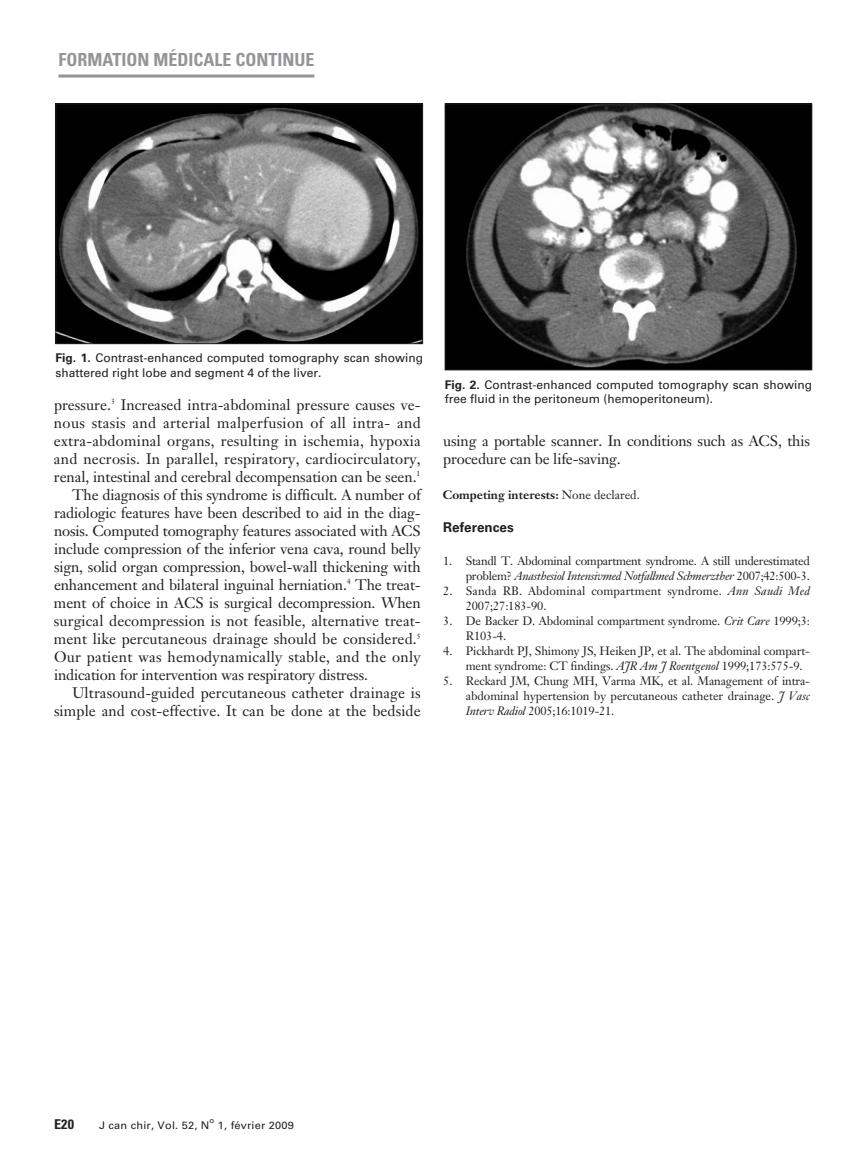
<style>
.page{position:relative;width:864px;height:1175px;background:#fff}
.page>*{position:absolute;margin:0;border:0;box-sizing:border-box;transform-origin:0 0}
.t1{font:700 condensed 18px "Univers";color:#939598}
.t2{font:15px/18px "Janson Text";letter-spacing:-.005em;color:#231f20}
.t3{font:15px "Janson Text";letter-spacing:.015em;color:#231f20}
.t4{font:15px "Janson Text";letter-spacing:.02em;color:#231f20}
.t5{font:700 13.5px "Univers";color:#231f20}
.t6{font:700 condensed 13.5px "Univers";color:#231f20;scale:1.05 1}
.t7{font:12px/15px "Janson Text";letter-spacing:-.01em;color:#231f20}
.t8{font:12px/14.2px "Univers";color:#231f20}
.t9{font:12px/15px "Janson Text";letter-spacing:.015em;color:#231f20}
.t10{font:700 12px "Janson Text";color:#231f20}
.t11{font:10.5px "Univers";letter-spacing:.015em;color:#231f20;scale:1.05 1}
.t12{font:7.5px "Univers";color:#231f20;scale:1.05 1}
.s1{font-weight:700}
.s2{font-weight:400}
.s3{font-style:italic}
</style>
<div class="page">
<hr style="left:58px;top:74px;width:256px;height:3px;background:#939598">
<img style="left:58px;top:106px;width:363px;height:236px">
<div style="left:56px;top:104px;width:367px;height:240px;border:1px solid #231f20"></div>
<img style="left:447px;top:106px;width:363px;height:262px">
<div style="left:445px;top:104px;width:367px;height:266px;border:1px solid #231f20"></div>
<p class="t1" style="left:58px;top:52px;width:257px">FORMATION MÉDICALE CONTINUE</p>
<p class="t8" style="left:56px;top:352px;width:369px"><span class="s1">Fig. 1.</span> Contrast-enhanced computed tomography scan showing shattered right lobe and segment 4 of the liver.</p>
<p class="t2" style="left:54px;top:397px;width:368px">pressure.<sup>3</sup> Increased intra-abdominal pressure causes ve-</p>
<p class="t4" style="left:54px;top:416px;width:368px">nous stasis and arterial malperfusion of all intra- and</p>
<p class="t3" style="left:54px;top:434px;width:368px">extra-abdominal organs, resulting in ischemia, hypoxia</p>
<p class="t3" style="left:54px;top:452px;width:368px">and necrosis. In parallel, respiratory, cardiocirculatory,</p>
<p class="t2" style="left:54px;top:469px;width:368px">renal, intestinal and cerebral decompensation can be seen.<sup>1</sup></p>
<p class="t2" style="left:72px;top:487px;width:350px">The diagnosis of this syndrome is difficult. A number of</p>
<p class="t2" style="left:54px;top:505px;width:368px">radiologic features have been described to aid in the diag-</p>
<p class="t2" style="left:54px;top:523px;width:368px">nosis. Computed tomography features associated with ACS</p>
<p class="t2" style="left:54px;top:541px;width:368px">include compression of the inferior vena cava, round belly</p>
<p class="t2" style="left:54px;top:559px;width:368px">sign, solid organ compression, bowel-wall thickening with</p>
<p class="t2" style="left:54px;top:577px;width:368px">enhancement and bilateral inguinal herniation.<sup>4</sup> The treat-</p>
<p class="t2" style="left:54px;top:595px;width:368px">ment of choice in ACS is surgical decompression. When</p>
<p class="t2" style="left:54px;top:613px;width:368px">surgical decompression is not feasible, alternative treat-</p>
<p class="t2" style="left:54px;top:631px;width:368px">ment like percutaneous drainage should be considered.<sup>5</sup></p>
<p class="t3" style="left:54px;top:650px;width:368px">Our patient was hemodynamically stable, and the only</p>
<p class="t2" style="left:54px;top:667px;width:315px">indication for intervention was respiratory distress.</p>
<p class="t2" style="left:72px;top:685px;width:350px">Ultrasound-guided percutaneous catheter drainage is</p>
<p class="t2" style="left:54px;top:703px;width:368px">simple and cost-effective. It can be done at the bedside</p>
<p class="t8" style="left:445px;top:378px;width:369px"><span class="s1">Fig. 2.</span> Contrast-enhanced computed tomography scan showing free fluid in the peritoneum (hemoperitoneum).</p>
<p class="t2" style="left:443px;top:433px;width:368px">using a portable scanner. In conditions such as ACS, this procedure can be life-saving.</p>
<p class="t10" style="left:443px;top:490px;width:199px">Competing interests: <span class="s2">None declared.</span></p>
<p class="t5" style="left:443px;top:522px;width:72px">References</p>
<p class="t7" style="left:443px;top:554px;width:368px;text-align:right">1. Standl T. Abdominal compartment syndrome. A still underestimated problem? <span class="s3">Anasthesiol Intensivmed Notfallmed Schmerzther</span> 2007;42:500-3.</p>
<p class="t9" style="left:466px;top:584px;width:346px;text-indent:-22px">2. Sanda RB. Abdominal compartment syndrome. <span class="s3">Ann Saudi Med<br></span>2007;27:183-90.</p>
<p class="t7" style="left:466px;top:614px;width:346px;text-indent:-22px">3. De Backer D. Abdominal compartment syndrome. <span class="s3">Crit Care</span> 1999;3:<br>R103-4.</p>
<p class="t7" style="left:466px;top:644px;width:346px;text-indent:-22px">4. Pickhardt PJ, Shimony JS, Heiken JP, et al. The abdominal compart&shy;ment syndrome: CT findings. <span class="s3">AJR Am J Roentgenol</span> 1999;173:575-9.</p>
<p class="t7" style="left:466px;top:674px;width:346px;text-align:justify;text-indent:-22px">5. Reckard JM, Chung MH, Varma MK, et al. Management of intra&shy;abdominal hypertension by percutaneous catheter drainage. <span class="s3">J Vasc Interv Radiol</span> 2005;16:1019-21.</p>
<p class="t6" style="left:54px;top:1119px;width:21px">E20</p>
<p class="t11" style="left:99px;top:1121px;width:107px">J can chir, Vol. 52, N</p>
<p class="t12" style="left:210px;top:1118px;width:6px">o</p>
<p class="t11" style="left:218px;top:1121px;width:74px">1, février 2009</p>
</div>
